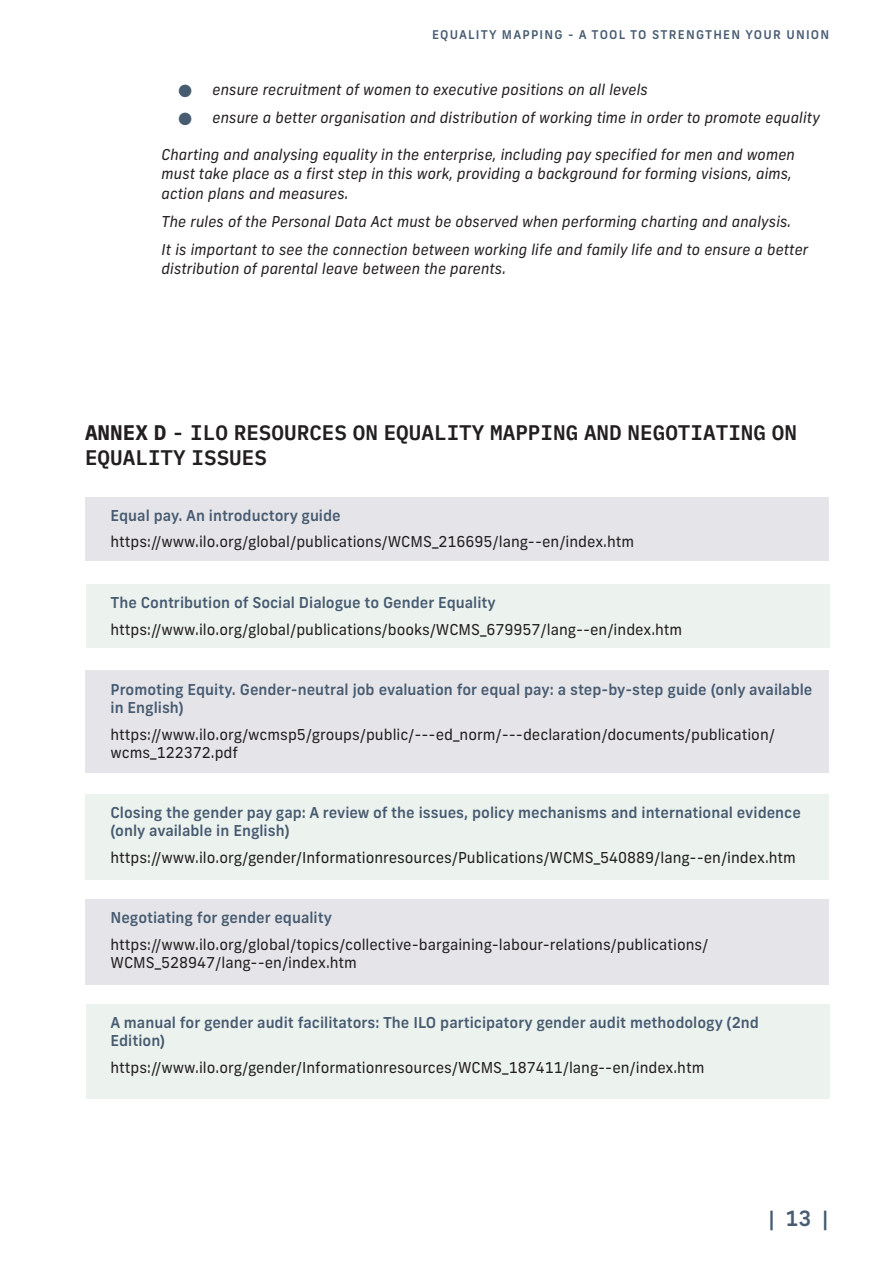
<style>
.page{position:relative;width:893px;height:1263px;background:#fff}
.page>*{position:absolute;margin:0;border:0;box-sizing:border-box;transform-origin:0 0}
.t1{font:600 21px/25.2px "IBM Plex Mono";color:#231f20}
.t2{font:500 21px "Frank New";color:#475b71}
.t3{font:15px/18px "Frank New";color:#231f20}
.t4{font:italic 15px/19.5px "Frank New";color:#231f20}
.t5{font:500 15px/18px "Frank New";color:#475b71}
.t6{font:500 12px "Frank New";letter-spacing:.1em;color:#475b71}
.s1{color:#475b71}
.s2{font-weight:700}
</style>
<div class="page">
<div style="left:86px;top:1004px;width:743px;height:95px;background:#ecf2ee"></div>
<div style="left:85px;top:794px;width:743px;height:85px;background:#ecf2ee"></div>
<div style="left:86px;top:584px;width:743px;height:64px;background:#ecf2ee"></div>
<div style="left:86px;top:899px;width:743px;height:85px;background:#e5e5e9"></div>
<div style="left:85px;top:671px;width:743px;height:102px;background:#e5e5e9"></div>
<div style="left:85px;top:497px;width:743px;height:64px;background:#e5e5e9"></div>
<p class="t6" style="left:432px;top:27px;width:399px">EQUALITY MAPPING - A TOOL TO STRENGTHEN YOUR UNION</p>
<p class="t4" style="left:179px;top:80px;width:471px"><span class="s1">●</span> ensure recruitment of women to executive positions on all levels</p>
<p class="t4" style="left:179px;top:108px;width:643px"><span class="s1">●</span> ensure a better organisation and distribution of working time in order to promote equality</p>
<p class="t4" style="left:162px;top:145px;width:635px">Charting and analysing equality in the enterprise, including pay specified for men and women must take place as a first step in this work, providing a background for forming visions, aims, action plans and measures.</p>
<p class="t4" style="left:162px;top:207px;width:648px;line-height:28px">The rules of the Personal Data Act must be observed when performing charting and analysis.<br>It is important to see the connection between working life and family life and to ensure a better</p>
<p class="t4" style="left:162px;top:259px;width:346px">distribution of parental leave between the parents.</p>
<h1 class="t1" style="left:85px;top:418px;width:713px"><span class="s2">ANNEX D</span> - ILO RESOURCES ON EQUALITY MAPPING AND NEGOTIATING ON<br>EQUALITY ISSUES</h1>
<p class="t5" style="left:111px;top:506px;width:232px">Equal pay. An introductory guide</p>
<p class="t3" style="left:111px;top:533px;width:525px">https://www.ilo.org/global/publications/WCMS_216695/lang--en/index.htm</p>
<p class="t5" style="left:111px;top:593px;width:387px">The Contribution of Social Dialogue to Gender Equality</p>
<p class="t3" style="left:111px;top:620px;width:573px">https://www.ilo.org/global/publications/books/WCMS_679957/lang--en/index.htm</p>
<p class="t5" style="left:111px;top:680px;width:703px">Promoting Equity. Gender-neutral job evaluation for equal pay: a step-by-step guide (only available in English)</p>
<p class="t3" style="left:111px;top:725px;width:666px">https://www.ilo.org/wcmsp5/groups/public/---ed_norm/---declaration/documents/publication/ wcms_122372.pdf</p>
<p class="t5" style="left:111px;top:803px;width:692px">Closing the gender pay gap: A review of the issues, policy mechanisms and international evidence (only available in English)</p>
<p class="t3" style="left:111px;top:848px;width:687px">https://www.ilo.org/gender/Informationresources/Publications/WCMS_540889/lang--en/index.htm</p>
<p class="t5" style="left:111px;top:908px;width:223px">Negotiating for gender equality</p>
<p class="t3" style="left:111px;top:935px;width:599px">https://www.ilo.org/global/topics/collective-bargaining-labour-relations/publications/<br>WCMS_528947/lang--en/index.htm</p>
<p class="t5" style="left:111px;top:1013px;width:650px">A manual for gender audit facilitators: The ILO participatory gender audit methodology (2nd<br>Edition)</p>
<p class="t3" style="left:111px;top:1058px;width:595px">https://www.ilo.org/gender/Informationresources/WCMS_187411/lang--en/index.htm</p>
<h1 class="t2" style="left:769px;top:1205px;width:61px">| 13 |</h1>
</div>
